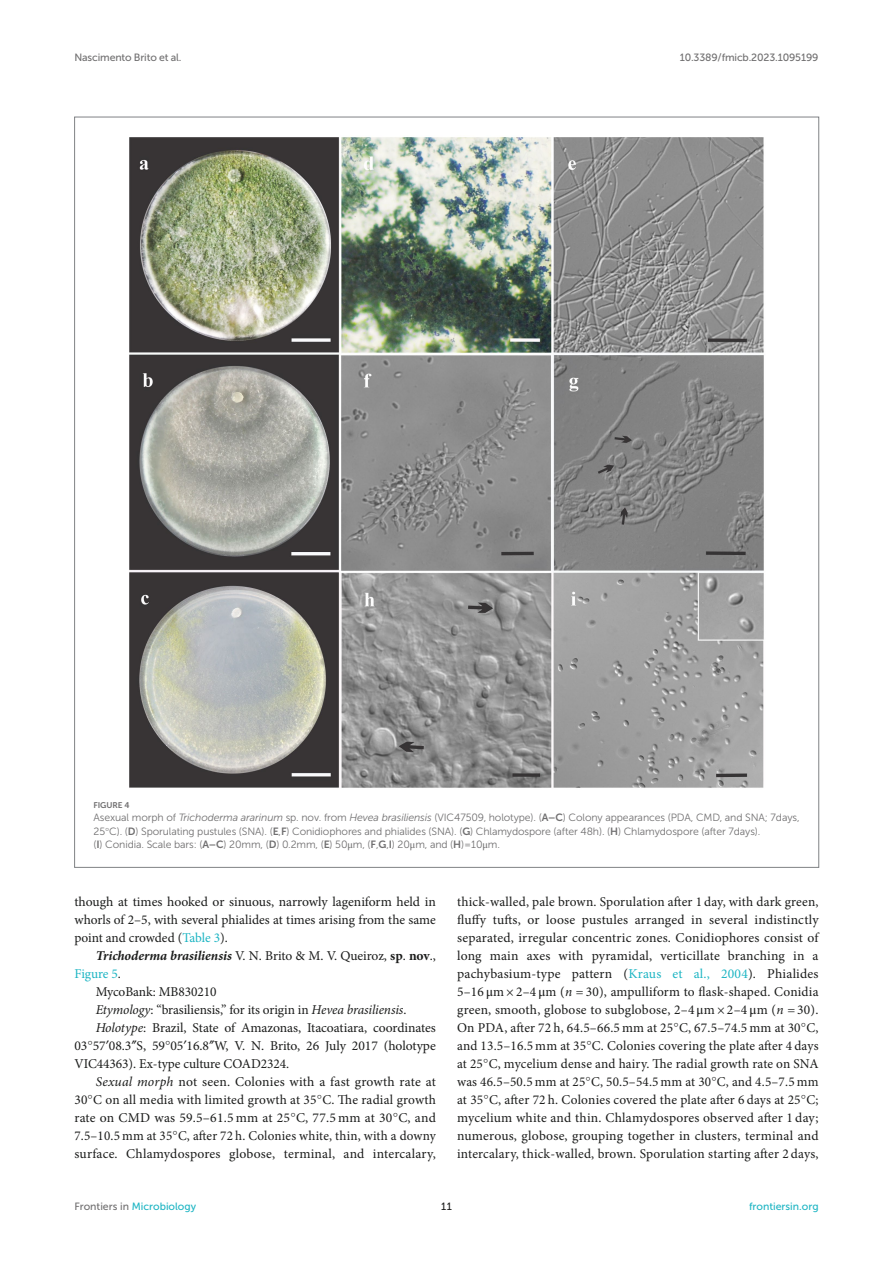
<style>
.page{position:relative;width:893px;height:1263px;background:#fff}
.page>*{position:absolute;margin:0;border:0;box-sizing:border-box;transform-origin:0 0}
.TEXT{font:13.5px/18px "Minion Pro";color:#1b1c1b;text-align:justify}
.FIG_LEG{font:10.5px/13.5px "Museo Sans 300";letter-spacing:-.01em;color:#706f70}
.t1{font:10.5px "Museo Sans 500";letter-spacing:-.015em;color:#706f70}
.t2{font:10.5px "Museo Sans 500";color:#1db5c3}
.t3{font:10.5px "Museo Sans 500";color:#1b1c1b}
.FIG_HD{font:8.25px "Museo Sans 700";letter-spacing:-.01em;color:#706f70}
.s1{font-style:italic}
.s2{font-family:"Museo Sans 700"}
.s3{font-family:"STIX"}
.s4{font-family:"STIX General"}
.s5{color:#1db5c3}
.s6{font-weight:700;font-style:italic}
.s7{font-weight:700}
.s8{font-family:"Gentium Plus"}
.s9{color:#706f70}
</style>
<div class="page">
<img style="left:129px;top:137px;width:635px;height:651px">
<p class="t1" style="left:74px;top:51px;width:109px">Nascimento Brito et al.</p>
<p class="t1" style="left:680px;top:51px;width:140px">10.3389/fmicb.2023.1095199</p>
<p class="FIG_HD" style="left:94px;top:800px;width:37px">FIGURE 4</p>
<p class="FIG_LEG" style="left:94px;top:811px;width:708px">Asexual morph of <span class="s1">Trichoderma ararinum</span> sp. nov. from <span class="s1">Hevea brasiliensis</span> (VIC47509, holotype). (<span class="s2">A–C</span>) Colony appearances (PDA, CMD, and SNA; 7 days,<br>25<span class="s3">°</span>C). (<span class="s2">D</span>) Sporulating pustules (SNA). (<span class="s2">E</span>,<span class="s2">F</span>) Conidiophores and phialides (SNA). (<span class="s2">G</span>) Chlamydospore (after 48 h). (<span class="s2">H</span>) Chlamydospore (after 7 days).<br>(<span class="s2">I</span>) Conidia. Scale bars: (<span class="s2">A–C</span>) 20 mm, (<span class="s2">D</span>) 0.2 mm, (<span class="s2">E</span>) 50 <span class="s4">μ</span>m, (<span class="s2">F</span>,<span class="s2">G</span>,<span class="s2">I</span>) 20 <span class="s4">μ</span>m, and (<span class="s2">H</span>) = 10 <span class="s4">μ</span>m.</p>
<p class="TEXT" style="left:74px;top:893px;width:363px">though at times hooked or sinuous, narrowly lageniform held in whorls of 2–5, with several phialides at times arising from the same point and crowded (<span class="s5">Table 3</span>).</p>
<p class="TEXT" style="left:74px;top:947px;width:363px;text-indent:21px"><span class="s6">Trichoderma brasiliensis</span> V. N. Brito &amp; M. V. Queiroz, <span class="s7">sp</span>. <span class="s7">nov</span>.,<br><span class="s5">Figure 5</span>.</p>
<p class="TEXT" style="left:96px;top:983px;width:122px">MycoBank: MB830210</p>
<p class="TEXT" style="left:96px;top:1001px;width:312px"><span class="s1">Etymology</span>: “brasiliensis,” for its origin in <span class="s1">Hevea brasiliensis</span>.</p>
<p class="TEXT" style="left:74px;top:1019px;width:363px;text-indent:21px"><span class="s1">Holotype</span>: Brazil, State of Amazonas, Itacoatiara, coordinates 03<span class="s3">°</span>57<span class="s8">′</span>08.3<span class="s8">″</span>S, 59<span class="s3">°</span>05<span class="s8">′</span>16.8<span class="s8">″</span>W, V. N. Brito, 26 July 2017 (holotype VIC44363). Ex-type culture COAD2324.</p>
<p class="TEXT" style="left:74px;top:1073px;width:363px;text-indent:21px"><span class="s1">Sexual morph</span> not seen. Colonies with a fast growth rate at 30<span class="s3">°</span>C on all media with limited growth at 35<span class="s3">°</span>C. The radial growth rate on CMD was 59.5–61.5 mm at 25<span class="s3">°</span>C, 77.5 mm at 30<span class="s3">°</span>C, and 7.5–10.5 mm at 35<span class="s3">°</span>C, after 72 h. Colonies white, thin, with a downy surface. Chlamydospores globose, terminal, and intercalary,</p>
<p class="TEXT" style="left:457px;top:893px;width:363px">thick-walled, pale brown. Sporulation after 1 day, with dark green, fluffy tufts, or loose pustules arranged in several indistinctly separated, irregular concentric zones. Conidiophores consist of long main axes with pyramidal, verticillate branching in a pachybasium-type pattern (<span class="s5">Kraus et al., 2004</span>). Phialides 5–16 <span class="s4">μ</span>m × 2–4 <span class="s4">μ</span>m (<span class="s1">n</span> = 30), ampulliform to flask-shaped. Conidia green, smooth, globose to subglobose, 2–4 <span class="s4">μ</span>m × 2–4 <span class="s4">μ</span>m (<span class="s1">n</span> = 30).<br>On PDA, after 72 h, 64.5–66.5 mm at 25<span class="s3">°</span>C, 67.5–74.5 mm at 30<span class="s3">°</span>C, and 13.5–16.5 mm at 35<span class="s3">°</span>C. Colonies covering the plate after 4 days at 25<span class="s3">°</span>C, mycelium dense and hairy. The radial growth rate on SNA was 46.5–50.5 mm at 25<span class="s3">°</span>C, 50.5–54.5 mm at 30<span class="s3">°</span>C, and 4.5–7.5 mm at 35<span class="s3">°</span>C, after 72 h. Colonies covered the plate after 6 days at 25<span class="s3">°</span>C; mycelium white and thin. Chlamydospores observed after 1 day; numerous, globose, grouping together in clusters, terminal and intercalary, thick-walled, brown. Sporulation starting after 2 days,</p>
<p class="t2" style="left:74px;top:1200px;width:123px"><span class="s9">Frontiers in</span> Microbiology</p>
<p class="t3" style="left:441px;top:1200px;width:12px">11</p>
<p class="t2" style="left:749px;top:1200px;width:71px">frontiersin.org</p>
</div>
